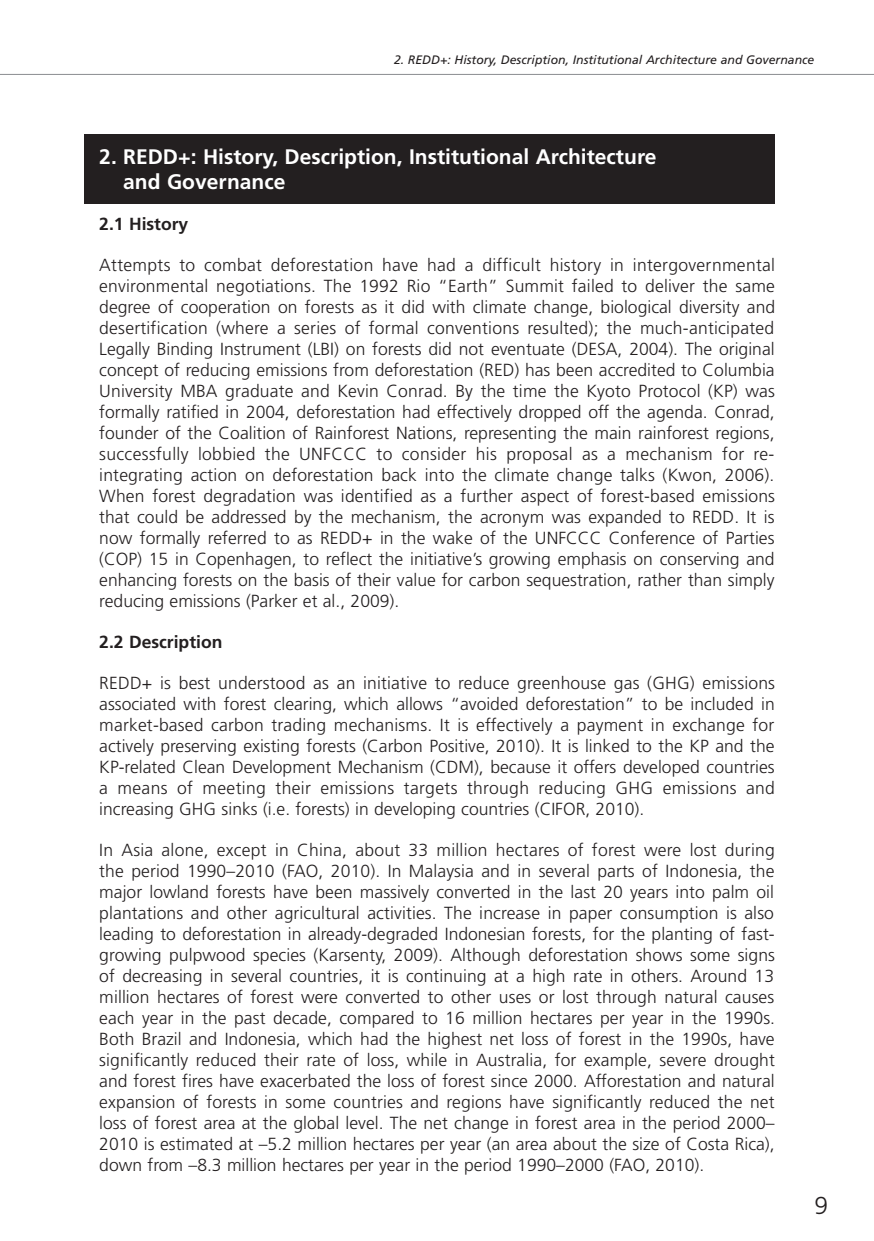
<style>
.page{position:relative;width:874px;height:1241px;background:#fff}
.page>*{position:absolute;margin:0;border:0;box-sizing:border-box;transform-origin:0 0}
.t1{font:300 24.5px "Frutiger LT Std";color:#231f20}
.B0{font:700 21px/25.2px "Frutiger LT Std";color:#fff}
.B0-2{font:300 17.5px/21px "Frutiger LT Std";color:#231f20;text-align:justify}
.t2{font:700 17.5px "Frutiger LT Std";color:#231f20}
.t3{font:italic 12.25px "Frutiger LT Std";color:#231f20}
</style>
<div class="page">
<div style="left:84px;top:134px;width:690px;height:69px;background:#231f20"></div>
<hr style="left:0;top:74px;width:873px;height:1px;background:#939598">
<p class="t3" style="left:394px;top:53px;width:421px">2. REDD+: History, Description, Institutional Architecture and Governance</p>
<p class="B0" style="left:123px;top:144px;width:534px;text-indent:-24px">2. REDD+: History, Description, Institutional Architecture and Governance</p>
<h2 class="t2" style="left:99px;top:213px;width:90px">2.1 History</h2>
<p class="B0-2" style="left:99px;top:254px;width:677px">Attempts to combat deforestation have had a difficult history in intergovernmental environmental negotiations. The 1992 Rio “Earth” Summit failed to deliver the same degree of cooperation on forests as it did with climate change, biological diversity and desertification (where a series of formal conventions resulted); the much-anticipated Legally Binding Instrument (LBI) on forests did not eventuate (DESA, 2004). The original concept of reducing emissions from deforestation (RED) has been accredited to Columbia University MBA graduate and Kevin Conrad. By the time the Kyoto Protocol (KP) was formally ratified in 2004, deforestation had effectively dropped off the agenda. Conrad, founder of the Coalition of Rainforest Nations, representing the main rainforest regions, successfully lobbied the UNFCCC to consider his proposal as a mechanism for re&shy;integrating action on deforestation back into the climate change talks (Kwon, 2006).<br>When forest degradation was identified as a further aspect of forest-based emissions that could be addressed by the mechanism, the acronym was expanded to REDD. It is now formally referred to as REDD+ in the wake of the UNFCCC Conference of Parties (COP) 15 in Copenhagen, to reflect the initiative’s growing emphasis on conserving and enhancing forests on the basis of their value for carbon sequestration, rather than simply reducing emissions (Parker et al., 2009).</p>
<h2 class="t2" style="left:99px;top:631px;width:125px">2.2 Description</h2>
<p class="B0-2" style="left:99px;top:672px;width:677px">REDD+ is best understood as an initiative to reduce greenhouse gas (GHG) emissions associated with forest clearing, which allows “avoided deforestation” to be included in market-based carbon trading mechanisms. It is effectively a payment in exchange for actively preserving existing forests (Carbon Positive, 2010). It is linked to the KP and the KP-related Clean Development Mechanism (CDM), because it offers developed countries a means of meeting their emissions targets through reducing GHG emissions and increasing GHG sinks (i.e. forests) in developing countries (CIFOR, 2010).</p>
<p class="B0-2" style="left:99px;top:839px;width:677px">In Asia alone, except in China, about 33 million hectares of forest were lost during the period 1990–2010 (FAO, 2010). In Malaysia and in several parts of Indonesia, the major lowland forests have been massively converted in the last 20 years into palm oil plantations and other agricultural activities. The increase in paper consumption is also leading to deforestation in already-degraded Indonesian forests, for the planting of fast&shy;growing pulpwood species (Karsenty, 2009). Although deforestation shows some signs of decreasing in several countries, it is continuing at a high rate in others. Around 13 million hectares of forest were converted to other uses or lost through natural causes each year in the past decade, compared to 16 million hectares per year in the 1990s.<br>Both Brazil and Indonesia, which had the highest net loss of forest in the 1990s, have significantly reduced their rate of loss, while in Australia, for example, severe drought and forest fires have exacerbated the loss of forest since 2000. Afforestation and natural expansion of forests in some countries and regions have significantly reduced the net loss of forest area at the global level. The net change in forest area in the period 2000– 2010 is estimated at –5.2 million hectares per year (an area about the size of Costa Rica), down from –8.3 million hectares per year in the period 1990–2000 (FAO, 2010).</p>
<p class="t1" style="left:814px;top:1191px;width:15px">9</p>
</div>
